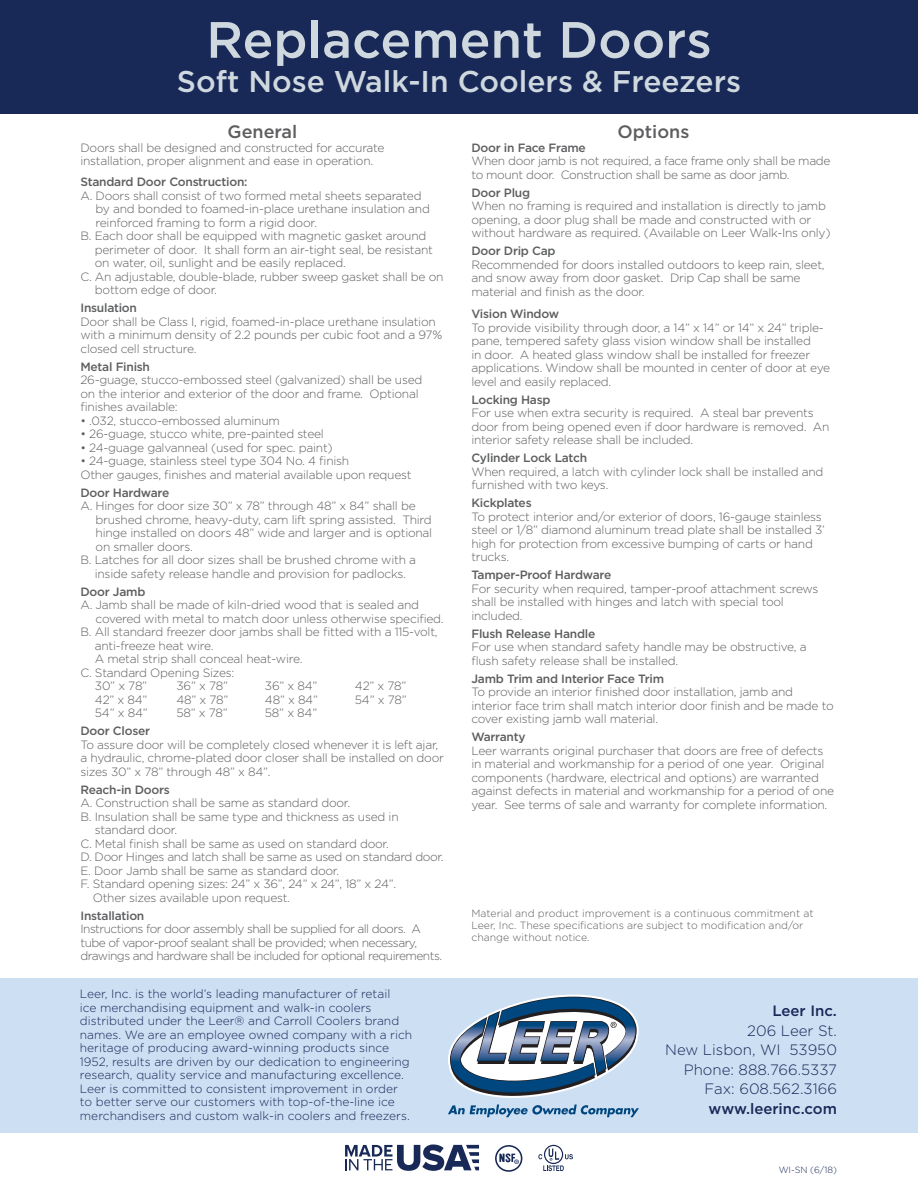
<style>
.page{position:relative;width:918px;height:1188px;background:#fff}
.page>*{position:absolute;margin:0;border:0;box-sizing:border-box;transform-origin:0 0}
.t1{font:500 51px "Gotham";color:#cfd8de}
.t2{font:500 30px "Gotham";color:#cfd8de}
.t3{font:500 18px "Gotham";color:#5d5e60}
.t4{font:300 15px/19.5px "Gotham";color:#182958;text-align:right}
.t5{font:500 15px "Gotham";color:#182958}
.t6{font:300 12px/13.5px "Gotham";letter-spacing:-.02em;color:#5d5e60}
.t7{font:300 12px/13.5px "Gotham";color:#182958}
.t8{font:500 12px "Gotham";letter-spacing:-.02em;color:#5d5e60}
.t9{font:300 12px/13.5px "Gotham";letter-spacing:-.045em;color:#5d5e60}
.t10{font:300 10.5px/12px "Gotham";color:#5d5e60}
.t11{font:300 9px "Gotham";color:#182958}
</style>
<div class="page">
<div style="left:0;top:0;width:918px;height:113px;background:#182958"></div>
<div style="left:0;top:978px;width:918px;height:154px;background:#cddff3"></div>
<svg style="left:448px;top:995px;width:191px;height:122px"></svg>
<svg style="left:538px;top:1145px;width:35px;height:26px"></svg>
<svg style="left:345px;top:1144px;width:134px;height:27px"></svg>
<svg style="left:495px;top:1145px;width:27px;height:27px"></svg>
<h1 class="t1" style="left:206px;top:11px;width:507px">Replacement Doors</h1>
<h2 class="t2" style="left:177px;top:65px;width:566px">Soft Nose Walk-In Coolers &amp; Freezers</h2>
<h3 class="t3" style="left:228px;top:122px;width:71px">General</h3>
<p class="t6" style="left:80px;top:141px;width:306px">Doors shall be designed and constructed for accurate installation, proper alignment and ease in operation.</p>
<p class="t8" style="left:80px;top:175px;width:169px">Standard Door Construction:</p>
<p class="t6" style="left:80px;top:189px;width:343px">A. Doors shall consist of two formed metal sheets separated</p>
<p class="t6" style="left:96px;top:202px;width:336px">by and bonded to foamed-in-place urethane insulation and</p>
<p class="t6" style="left:96px;top:216px;width:223px">reinforced framing to form a rigid door.</p>
<p class="t6" style="left:80px;top:229px;width:347px">B. Each door shall be equipped with magnetic gasket around</p>
<p class="t6" style="left:95px;top:243px;width:340px">perimeter of door. It shall form an air-tight seal, be resistant</p>
<p class="t6" style="left:95px;top:256px;width:253px">on water, oil, sunlight and be easily replaced.</p>
<p class="t6" style="left:80px;top:270px;width:365px">C. An adjustable, double-blade, rubber sweep gasket shall be on</p>
<p class="t6" style="left:95px;top:283px;width:123px">bottom edge of door.</p>
<p class="t8" style="left:80px;top:301px;width:58px">Insulation</p>
<p class="t6" style="left:80px;top:315px;width:363px">Door shall be Class I, rigid, foamed-in-place urethane insulation with a minimum density of 2.2 pounds per cubic foot and a 97% closed cell structure.</p>
<p class="t8" style="left:80px;top:360px;width:71px">Metal Finish</p>
<p class="t6" style="left:80px;top:373px;width:344px">26-guage, stucco-embossed steel (galvanized) shall be used on the interior and exterior of the door and frame. Optional finishes available:</p>
<p class="t6" style="left:80px;top:414px;width:201px">• .032, stucco-embossed aluminum</p>
<p class="t6" style="left:80px;top:427px;width:245px">• 26-guage, stucco white, pre-painted steel</p>
<p class="t6" style="left:80px;top:441px;width:254px">• 24-guage galvanneal (used for spec. paint)</p>
<p class="t6" style="left:80px;top:454px;width:333px">• 24-guage, stainless steel type 304 No. 4 finish<br>Other gauges, finishes and material available upon request</p>
<p class="t8" style="left:80px;top:486px;width:90px">Door Hardware</p>
<p class="t6" style="left:80px;top:499px;width:337px">A. Hinges for door size 30” x 78” through 48” x 84” shall be</p>
<p class="t6" style="left:96px;top:513px;width:338px">brushed chrome, heavy-duty, cam lift spring assisted. Third</p>
<p class="t6" style="left:96px;top:526px;width:338px">hinge installed on doors 48” wide and larger and is optional</p>
<p class="t6" style="left:96px;top:540px;width:99px">on smaller doors.</p>
<p class="t6" style="left:80px;top:553px;width:337px">B. Latches for all door sizes shall be brushed chrome with a</p>
<p class="t6" style="left:95px;top:567px;width:313px">inside safety release handle and provision for padlocks.</p>
<p class="t8" style="left:80px;top:585px;width:66px">Door Jamb</p>
<p class="t6" style="left:80px;top:598px;width:340px">A. Jamb shall be made of kiln-dried wood that is sealed and</p>
<p class="t6" style="left:96px;top:612px;width:350px">covered with metal to match door unless otherwise specified.</p>
<p class="t6" style="left:80px;top:625px;width:359px">B. All standard freezer door jambs shall be fitted with a 115-volt,</p>
<p class="t6" style="left:95px;top:639px;width:120px">anti-freeze heat wire.</p>
<p class="t6" style="left:95px;top:652px;width:209px">A metal strip shall conceal heat-wire.</p>
<p class="t6" style="left:80px;top:666px;width:156px">C. Standard Opening Sizes:</p>
<p class="t6" style="left:95px;top:679px;width:54px">30” x 78”</p>
<p class="t6" style="left:176px;top:679px;width:53px">36” x 78”</p>
<p class="t6" style="left:265px;top:679px;width:54px">36” x 84”</p>
<p class="t6" style="left:355px;top:679px;width:53px">42” x 78”</p>
<p class="t6" style="left:95px;top:693px;width:54px">42” x 84”</p>
<p class="t6" style="left:176px;top:693px;width:53px">48” x 78”</p>
<p class="t6" style="left:265px;top:693px;width:55px">48” x 84”</p>
<p class="t6" style="left:355px;top:693px;width:53px">54” x 78”</p>
<p class="t6" style="left:95px;top:706px;width:54px">54” x 84”</p>
<p class="t6" style="left:176px;top:706px;width:53px">58” x 78”</p>
<p class="t6" style="left:265px;top:706px;width:54px">58” x 84”</p>
<p class="t8" style="left:80px;top:724px;width:71px">Door Closer</p>
<p class="t6" style="left:80px;top:738px;width:365px">To assure door will be completely closed whenever it is left ajar, a hydraulic, chrome-plated door closer shall be installed on door sizes 30” x 78” through 48” x 84”.</p>
<p class="t8" style="left:80px;top:783px;width:91px">Reach-in Doors</p>
<p class="t6" style="left:80px;top:796px;width:271px">A. Construction shall be same as standard door.</p>
<p class="t6" style="left:80px;top:810px;width:320px">B. Insulation shall be same type and thickness as used in</p>
<p class="t6" style="left:95px;top:823px;width:84px">standard door.</p>
<p class="t6" style="left:80px;top:837px;width:310px">C. Metal finish shall be same as used on standard door.</p>
<p class="t6" style="left:80px;top:850px;width:365px">D. Door Hinges and latch shall be same as used on standard door.</p>
<p class="t6" style="left:80px;top:864px;width:260px">E. Door Jamb shall be same as standard door.</p>
<p class="t6" style="left:80px;top:877px;width:317px">F. Standard opening sizes: 24” x 36”, 24” x 24”, 18” x 24”.</p>
<p class="t6" style="left:93px;top:891px;width:199px">Other sizes available upon request.</p>
<p class="t8" style="left:80px;top:909px;width:65px">Installation</p>
<p class="t9" style="left:80px;top:922px;width:363px">Instructions for door assembly shall be supplied for all doors. A tube of vapor-proof sealant shall be provided; when necessary, drawings and hardware shall be included for optional requirements.</p>
<p class="t7" style="left:80px;top:987px;width:334px">Leer, Inc. is the world’s leading manufacturer of retail<br>ice merchandising equipment and walk-in coolers distributed under the Leer® and Carroll Coolers brand names. We are an employee owned company with a rich heritage of producing award-winning products since 1952, results are driven by our dedication to engineering research, quality service and manufacturing excellence.<br>Leer is committed to consistent improvement in order to better serve our customers with top-of-the-line ice merchandisers and custom walk-in coolers and freezers.</p>
<h3 class="t3" style="left:617px;top:122px;width:73px">Options</h3>
<p class="t8" style="left:471px;top:141px;width:116px">Door in Face Frame</p>
<p class="t6" style="left:471px;top:154px;width:361px">When door jamb is not required, a face frame only shall be made to mount door. Construction shall be same as door jamb.</p>
<p class="t8" style="left:471px;top:186px;width:60px">Door Plug</p>
<p class="t6" style="left:471px;top:199px;width:361px">When no framing is required and installation is directly to jamb opening, a door plug shall be made and constructed with or without hardware as required. (Available on Leer Walk-Ins only)</p>
<p class="t8" style="left:471px;top:244px;width:86px">Door Drip Cap</p>
<p class="t6" style="left:471px;top:258px;width:355px">Recommended for doors installed outdoors to keep rain, sleet, and snow away from door gasket. Drip Cap shall be same material and finish as the door.</p>
<p class="t8" style="left:471px;top:307px;width:89px">Vision Window</p>
<p class="t6" style="left:471px;top:321px;width:360px">To provide visibility through door, a 14” x 14” or 14” x 24” triple&shy;pane, tempered safety glass vision window shall be installed<br>in door. A heated glass window shall be installed for freezer applications. Window shall be mounted in center of door at eye level and easily replaced.</p>
<p class="t8" style="left:471px;top:393px;width:81px">Locking Hasp</p>
<p class="t6" style="left:471px;top:406px;width:360px">For use when extra security is required. A steal bar prevents door from being opened even if door hardware is removed. An interior safety release shall be included.</p>
<p class="t8" style="left:471px;top:451px;width:117px">Cylinder Lock Latch</p>
<p class="t6" style="left:471px;top:465px;width:354px">When required, a latch with cylinder lock shall be installed and furnished with two keys.</p>
<p class="t8" style="left:471px;top:496px;width:62px">Kickplates</p>
<p class="t6" style="left:471px;top:510px;width:355px">To protect interior and/or exterior of doors, 16-gauge stainless steel or 1/8” diamond aluminum tread plate shall be installed 3’ high for protection from excessive bumping of carts or hand trucks.</p>
<p class="t8" style="left:471px;top:568px;width:141px">Tamper-Proof Hardware</p>
<p class="t6" style="left:471px;top:582px;width:349px">For security when required, tamper-proof attachment screws shall be installed with hinges and latch with special tool included.</p>
<p class="t8" style="left:471px;top:627px;width:125px">Flush Release Handle</p>
<p class="t6" style="left:471px;top:640px;width:337px">For use when standard safety handle may be obstructive, a flush safety release shall be installed.</p>
<p class="t8" style="left:471px;top:672px;width:194px">Jamb Trim and Interior Face Trim</p>
<p class="t6" style="left:471px;top:685px;width:364px">To provide an interior finished door installation, jamb and interior face trim shall match interior door finish and be made to cover existing jamb wall material.</p>
<p class="t8" style="left:471px;top:730px;width:56px">Warranty</p>
<p class="t6" style="left:471px;top:744px;width:364px">Leer warrants original purchaser that doors are free of defects in material and workmanship for a period of one year. Original components (hardware, electrical and options) are warranted against defects in material and workmanship for a period of one year. See terms of sale and warranty for complete information.</p>
<p class="t10" style="left:471px;top:907px;width:344px">Material and product improvement is a continuous commitment at<br>Leer, Inc. These specifications are subject to modification and/or change without notice.</p>
<p class="t5" style="left:772px;top:1002px;width:66px">Leer Inc.</p>
<p class="t4" style="left:665px;top:1020px;width:173px">206 Leer St.<br>New Lisbon, WI 53950<br>Phone: 888.766.5337<br>Fax: 608.562.3166</p>
<p class="t5" style="left:709px;top:1100px;width:130px">www.leerinc.com</p>
<p class="t11" style="left:779px;top:1165px;width:60px">WI-SN (6/18)</p>
</div>
